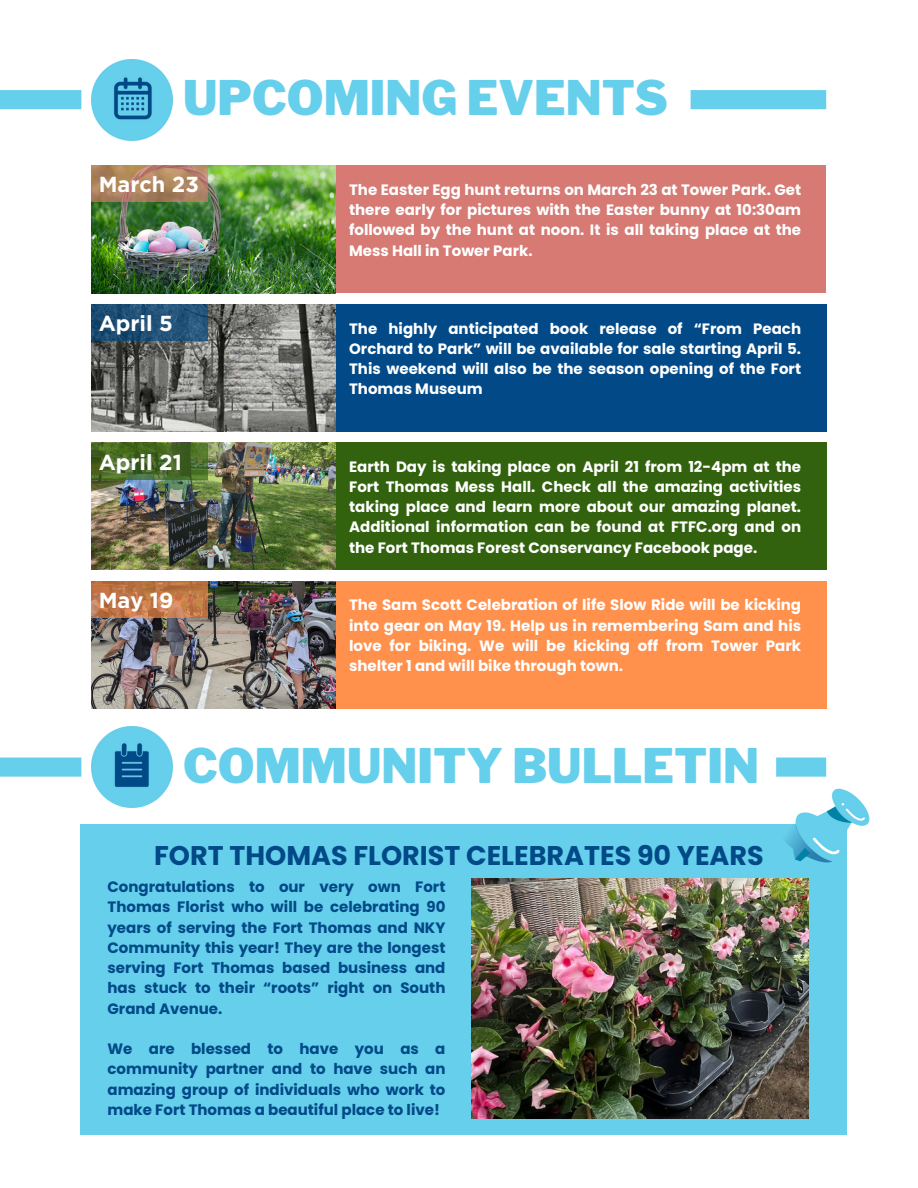
<style>
.page{position:relative;width:918px;height:1188px;background:#fff}
.page>*{position:absolute;margin:0;border:0;box-sizing:border-box;transform-origin:0 0}
.t1{font:900 47.25px "Libre Franklin";color:#66cfeb}
.t2{font:700 27px "Poppins";color:#014987}
.t3{font:700 21.75px "Gotham";color:#fff}
.t4{font:700 15px/20.2px "Poppins";color:#fff;text-align:justify}
.t5{font:700 15px/20.2px "Poppins";color:#014987;text-align:justify}
</style>
<div class="page">
<img style="left:92px;top:59px;width:81px;height:81px">
<div style="left:0;top:90px;width:81px;height:19px;background:#66cfeb"></div>
<div style="left:691px;top:90px;width:135px;height:19px;background:#66cfeb"></div>
<img style="left:92px;top:727px;width:81px;height:81px">
<div style="left:0;top:758px;width:81px;height:19px;background:#66cfeb"></div>
<div style="left:776px;top:758px;width:50px;height:19px;background:#66cfeb"></div>
<div style="left:81px;top:825px;width:766px;height:310px;background:#66cfeb"></div>
<div style="left:92px;top:305px;width:734px;height:127px;background:#014987"></div>
<div style="left:92px;top:165px;width:734px;height:128px;background:#d67a73"></div>
<img style="left:92px;top:305px;width:244px;height:127px">
<img style="left:92px;top:165px;width:244px;height:129px">
<img style="left:763px;top:770px;width:107px;height:109px">
<div style="left:92px;top:443px;width:734px;height:127px;background:#32620e"></div>
<img style="left:92px;top:443px;width:244px;height:127px">
<div style="left:92px;top:581px;width:734px;height:128px;background:#ff914d"></div>
<img style="left:92px;top:581px;width:244px;height:128px">
<img style="left:471px;top:879px;width:338px;height:240px">
<svg style="left:92px;top:165px;width:116px;height:37px;background:#af8361"></svg>
<svg style="left:92px;top:305px;width:116px;height:36px;background:#205075"></svg>
<svg style="left:92px;top:443px;width:116px;height:37px"></svg>
<svg style="left:92px;top:581px;width:116px;height:37px;background:#c07747"></svg>
<h1 class="t1" style="left:183px;top:70px;width:487px">UPCOMING EVENTS</h1>
<h3 class="t3" style="left:99px;top:171px;width:102px">March 23</h3>
<h3 class="t3" style="left:99px;top:310px;width:76px">April 5</h3>
<h3 class="t3" style="left:99px;top:449px;width:85px">April 21</h3>
<h3 class="t3" style="left:99px;top:587px;width:76px">May 19</h3>
<p class="t4" style="left:349px;top:179px;width:454px">The Easter Egg hunt returns on March 23 at Tower Park. Get there early for pictures with the Easter bunny at 10:30am followed by the hunt at noon. It is all taking place at the Mess Hall in Tower Park.</p>
<p class="t4" style="left:349px;top:318px;width:454px">The highly anticipated book release of “From Peach Orchard to Park” will be available for sale starting April 5.<br>This weekend will also be the season opening of the Fort Thomas Museum</p>
<p class="t4" style="left:349px;top:456px;width:454px">Earth Day is taking place on April 21 from 12-4pm at the Fort Thomas Mess Hall. Check all the amazing activities taking place and learn more about our amazing planet.<br>Additional information can be found at FTFC.org and on the Fort Thomas Forest Conservancy Facebook page.</p>
<p class="t4" style="left:349px;top:595px;width:454px">The Sam Scott Celebration of life Slow Ride will be kicking into gear on May 19. Help us in remembering Sam and his love for biking. We will be kicking off from Tower Park shelter 1 and will bike through town.</p>
<h1 class="t1" style="left:183px;top:737px;width:577px">COMMUNITY BULLETIN</h1>
<h2 class="t2" style="left:154px;top:836px;width:611px">FORT THOMAS FLORIST CELEBRATES 90 YEARS</h2>
<p class="t5" style="left:108px;top:877px;width:339px">Congratulations to our very own Fort Thomas Florist who will be celebrating 90 years of serving the Fort Thomas and NKY Community this year! They are the longest serving Fort Thomas based business and has stuck to their “roots” right on South Grand Avenue.</p>
<p class="t5" style="left:108px;top:1039px;width:339px">We are blessed to have you as a community partner and to have such an amazing group of individuals who work to make Fort Thomas a beautiful place to live!</p>
</div>
